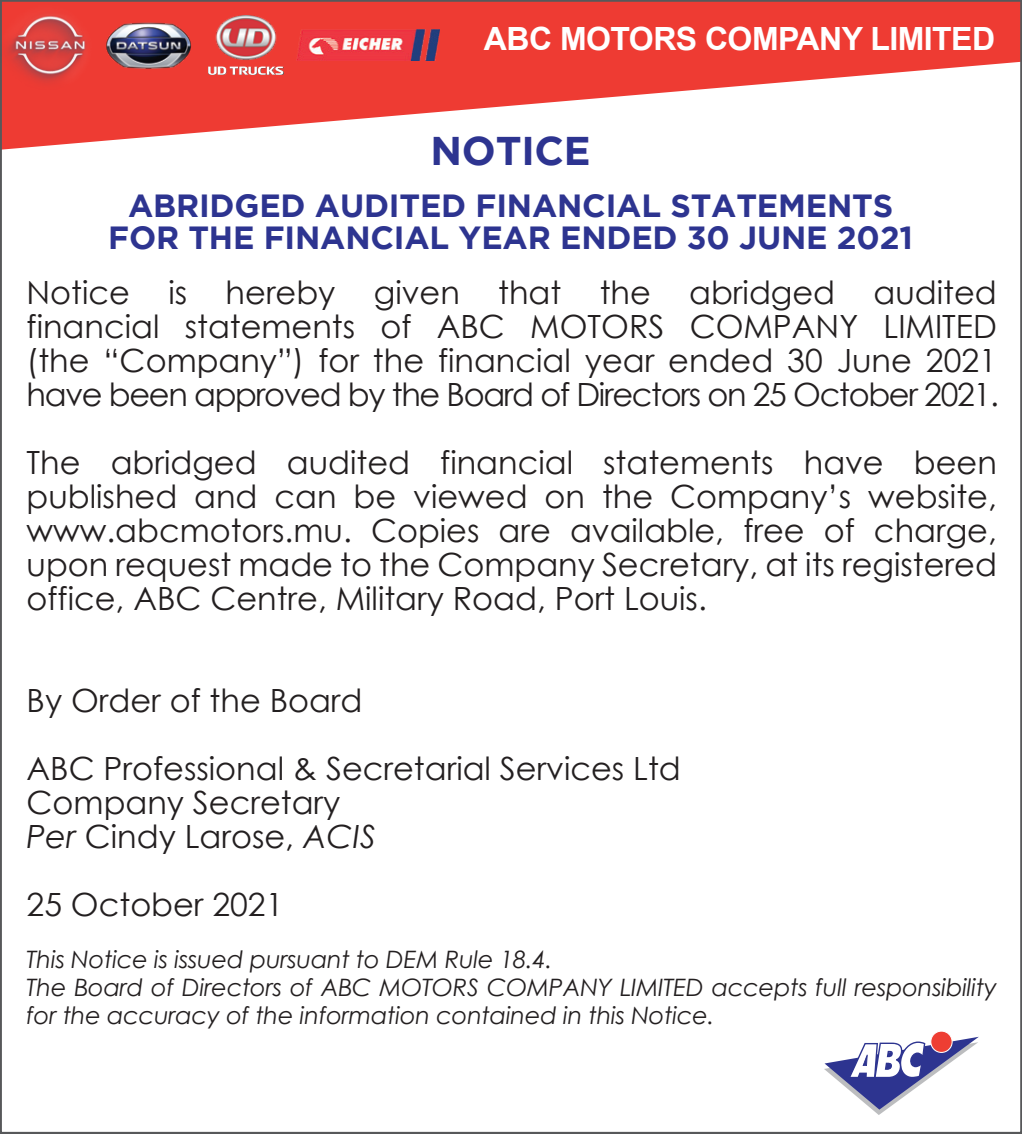
<style>
.page{position:relative;width:1022px;height:1134px;background:#fff}
.page>*{position:absolute;margin:0;border:0;box-sizing:border-box;transform-origin:0 0}
.t1{font:700 40px "Gotham";letter-spacing:-.005em;color:#2d3490}
.t2{font:32px/34px "Century Gothic";color:#231f20;text-align:justify}
.t3{font:700 32px/32px "Gotham";letter-spacing:-.005em;color:#2d3490;text-align:center}
.t4{font:700 32px "Arial";letter-spacing:-.015em;color:#fff}
.t5{font:italic 24px/28px "Century Gothic";letter-spacing:-.01em;color:#231f20}
.s1{font-style:italic}
</style>
<div class="page">
<svg style="left:5px;top:5px;width:1011px;height:145px;fill:#ee3b33"></svg>
<svg style="left:824px;top:1031px;width:154px;height:84px"></svg>
<img style="left:296px;top:30px;width:143px;height:30px">
<img style="left:216px;top:15px;width:67px;height:52px">
<svg style="left:216px;top:67px;width:67px;height:8px"></svg>
<img style="left:101px;top:7px;width:115px;height:76px">
<img style="left:0;top:0;width:101px;height:89px">
<p class="t4" style="left:484px;top:17px;width:512px">ABC MOTORS COMPANY LIMITED</p>
<p class="t1" style="left:430px;top:128px;width:162px">NOTICE</p>
<p class="t3" style="left:108px;top:189px;width:806px">ABRIDGED AUDITED FINANCIAL STATEMENTS<br>FOR THE FINANCIAL YEAR ENDED 30 JUNE 2021</p>
<p class="t2" style="left:27px;top:275px;width:973px">Notice is hereby given that the abridged audited financial statements of ABC MOTORS COMPANY LIMITED (the “Company”) for the financial year ended 30 June 2021 have been approved by the Board of Directors on 25 October 2021.</p>
<p class="t2" style="left:27px;top:445px;width:971px">The abridged audited financial statements have been published and can be viewed on the Company’s website, www.abcmotors.mu. Copies are available, free of charge, upon request made to the Company Secretary, at its registered office, ABC Centre, Military Road, Port Louis.</p>
<p class="t2" style="left:27px;top:666px;width:655px;line-height:68px">By Order of the Board<br>ABC Professional &amp; Secretarial Services Ltd</p>
<p class="t2" style="left:27px;top:785px;width:351px">Company Secretary<br><span class="s1">Per</span> Cindy Larose, <span class="s1">ACIS</span></p>
<p class="t2" style="left:27px;top:887px;width:258px">25 October 2021</p>
<p class="t5" style="left:27px;top:945px;width:971px">This Notice is issued pursuant to DEM Rule 18.4.<br>The Board of Directors of ABC MOTORS COMPANY LIMITED accepts full responsibility for the accuracy of the information contained in this Notice.</p>
</div>
